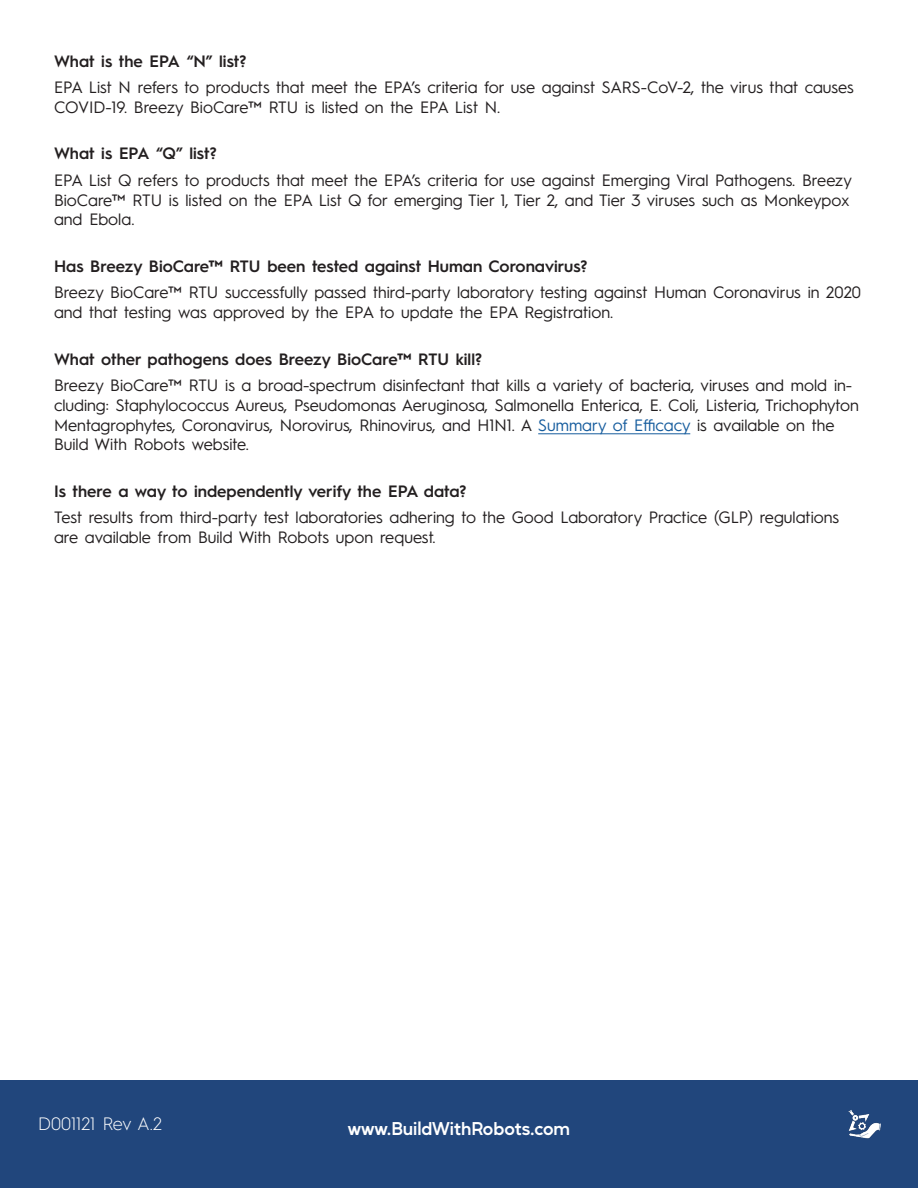
<style>
.page{position:relative;width:918px;height:1188px;background:#fff}
.page>*{position:absolute;margin:0;border:0;box-sizing:border-box;transform-origin:0 0}
.t1{font:600 18px "Mustica Pro";letter-spacing:-.005em;color:#fff}
.t2{font:300 18px "Hurme Geometric Sans 1";color:#fff}
.t3{font:16.5px/19.8px "Hurme Geometric Sans 1";color:#231f20}
.t4{font:600 16.5px "Hurme Geometric Sans 1";color:#231f20}
.s1{color:#175d9e}
</style>
<div class="page">
<hr style="left:538px;top:433px;width:152px;height:1px;background:#175d9e">
<div style="left:0;top:1080px;width:918px;height:108px;background:#21467c"></div>
<img style="left:848px;top:1110px;width:33px;height:29px">
<p class="t4" style="left:54px;top:49px;width:194px">What is the EPA “N” list?</p>
<p class="t3" style="left:54px;top:76px;width:801px">EPA List N refers to products that meet the EPA’s criteria for use against SARS-CoV-2, the virus that causes<br>COVID-19. Breezy BioCare™ RTU is listed on the EPA List N.</p>
<p class="t4" style="left:54px;top:142px;width:164px">What is EPA “Q” list?</p>
<p class="t3" style="left:54px;top:169px;width:800px">EPA List Q refers to products that meet the EPA’s criteria for use against Emerging Viral Pathogens. Breezy<br>BioCare™ RTU is listed on the EPA List Q for emerging Tier 1, Tier 2, and Tier 3 viruses such as Monkeypox and Ebola.</p>
<p class="t4" style="left:54px;top:254px;width:535px">Has Breezy BioCare™ RTU been tested against Human Coronavirus?</p>
<p class="t3" style="left:54px;top:282px;width:809px">Breezy BioCare™ RTU successfully passed third-party laboratory testing against Human Coronavirus in 2020 and that testing was approved by the EPA to update the EPA Registration.</p>
<p class="t4" style="left:54px;top:347px;width:430px">What other pathogens does Breezy BioCare™ RTU kill?</p>
<p class="t3" style="left:54px;top:374px;width:807px">Breezy BioCare™ RTU is a broad-spectrum disinfectant that kills a variety of bacteria, viruses and mold in&shy;cluding: Staphylococcus Aureus, Pseudomonas Aeruginosa, Salmonella Enterica, E. Coli, Listeria, Trichophyton Mentagrophytes, Coronavirus, Norovirus, Rhinovirus, and H1N1. A <span class="s1">Summary of Efficacy</span> is available on the Build With Robots website.</p>
<p class="t4" style="left:54px;top:479px;width:414px">Is there a way to independently verify the EPA data?</p>
<p class="t3" style="left:54px;top:507px;width:787px">Test results from third-party test laboratories adhering to the Good Laboratory Practice (GLP) regulations are available from Build With Robots upon request.</p>
<p class="t2" style="left:38px;top:1111px;width:125px">D001121 Rev A.2</p>
<p class="t1" style="left:348px;top:1114px;width:224px">www.BuildWithRobots.com</p>
</div>
